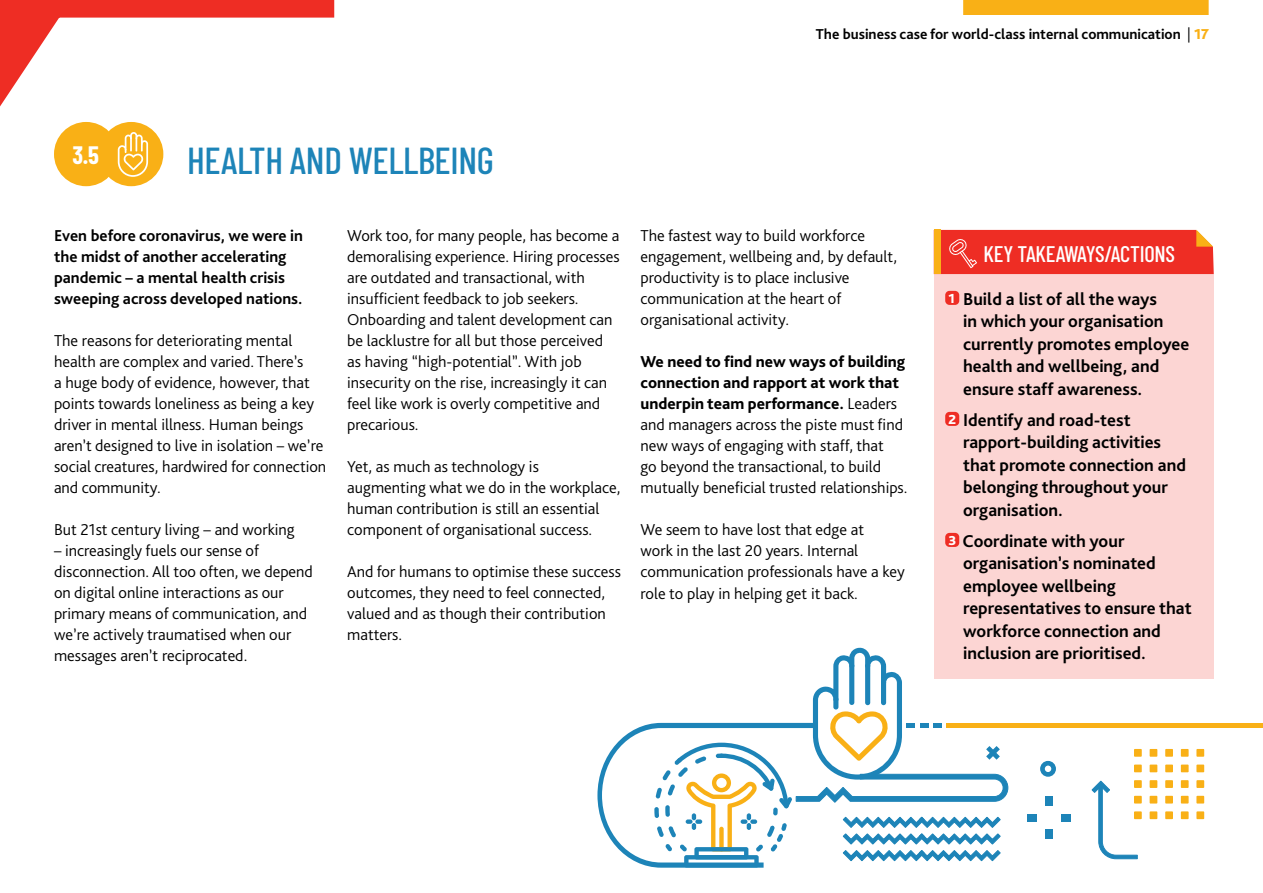
<style>
.page{position:relative;width:1263px;height:893px;background:#fff}
.page>*{position:absolute;margin:0;border:0;box-sizing:border-box;transform-origin:0 0}
.t1{font:500 37.5px "Barlow Condensed";letter-spacing:-.01em;color:#1d84b8}
.t2{font:700 24.6px "Barlow Condensed";color:#fff}
.t3{font:500 22.5px "Barlow Condensed";letter-spacing:-.01em;color:#fff}
.t4{font:700 18px/22.5px "Bliss Pro";color:#000}
.t5{font:300 16.5px/21px "Bliss Pro";color:#000}
.t6{font:700 16.5px/21px "Bliss Pro";color:#000}
.t7{font:700 15px "Bliss Pro";color:#000}
.s1{font-weight:300}
.s2{font-weight:800;color:#f9b016}
.s3{font-weight:800}
.s4{font-weight:800;font-size:13.65px;color:#fff}
</style>
<div class="page">
<div style="left:963px;top:0;width:245px;height:15px;background:#f9b016"></div>
<svg style="left:0;top:0;width:335px;height:185px"></svg>
<div style="left:54px;top:122px;width:64px;height:64px;background:#f9b016;border-radius:50%"></div>
<div style="left:99px;top:122px;width:64px;height:64px;background:#f9b016;border-radius:50%"></div>
<div style="left:934px;top:274px;width:279px;height:405px;background:#fcd5d3"></div>
<svg style="left:934px;top:230px;width:280px;height:44px;background:#ee3628"></svg>
<div style="left:945px;top:291px;width:14px;height:14px;background:#ee2d24;border-radius:4px"></div>
<div style="left:945px;top:412px;width:14px;height:14px;background:#ee2d24;border-radius:4px"></div>
<div style="left:945px;top:533px;width:14px;height:14px;background:#ee2d24;border-radius:4px"></div>
<svg style="left:1040px;top:760px;width:16px;height:17px"></svg>
<div style="left:1061px;top:814px;width:9px;height:7px;background:#1d84b8"></div>
<div style="left:1028px;top:814px;width:9px;height:7px;background:#1d84b8"></div>
<div style="left:1045px;top:830px;width:8px;height:9px;background:#1d84b8"></div>
<div style="left:1045px;top:796px;width:8px;height:9px;background:#1d84b8"></div>
<svg style="left:1134px;top:749px;width:8px;height:8px"></svg>
<svg style="left:1149px;top:749px;width:8px;height:8px"></svg>
<svg style="left:1165px;top:749px;width:8px;height:8px"></svg>
<div style="left:1181px;top:749px;width:7px;height:8px;background:#f9b016;border:2px solid #f9b016"></div>
<div style="left:1134px;top:765px;width:8px;height:7px;background:#f9b016;border:2px solid #f9b016"></div>
<div style="left:1149px;top:765px;width:8px;height:7px;background:#f9b016;border:2px solid #f9b016"></div>
<div style="left:1165px;top:765px;width:8px;height:7px;background:#f9b016;border:2px solid #f9b016"></div>
<div style="left:1181px;top:765px;width:7px;height:7px;background:#f9b016"></div>
<svg style="left:1138px;top:780px;width:4px;height:8px"></svg>
<svg style="left:1149px;top:780px;width:8px;height:8px"></svg>
<svg style="left:1165px;top:780px;width:8px;height:8px"></svg>
<div style="left:1181px;top:780px;width:7px;height:8px;background:#f9b016;border:2px solid #f9b016"></div>
<svg style="left:1138px;top:796px;width:4px;height:7px"></svg>
<div style="left:1149px;top:796px;width:8px;height:7px;background:#f9b016;border:2px solid #f9b016"></div>
<div style="left:1165px;top:796px;width:8px;height:7px;background:#f9b016;border:2px solid #f9b016"></div>
<div style="left:1181px;top:796px;width:7px;height:7px;background:#f9b016"></div>
<svg style="left:1138px;top:811px;width:4px;height:8px"></svg>
<svg style="left:1149px;top:811px;width:8px;height:8px"></svg>
<svg style="left:1165px;top:811px;width:8px;height:8px"></svg>
<div style="left:1181px;top:811px;width:7px;height:8px;background:#f9b016;border:2px solid #f9b016"></div>
<svg style="left:1196px;top:749px;width:8px;height:8px"></svg>
<div style="left:1196px;top:765px;width:8px;height:7px;background:#f9b016;border:2px solid #f9b016"></div>
<svg style="left:1196px;top:780px;width:8px;height:8px"></svg>
<div style="left:1196px;top:796px;width:8px;height:7px;background:#f9b016;border:2px solid #f9b016"></div>
<svg style="left:1196px;top:811px;width:8px;height:8px"></svg>
<svg style="left:597px;top:647px;width:411px;height:221px"></svg>
<svg style="left:118px;top:132px;width:30px;height:45px"></svg>
<svg style="left:1091px;top:780px;width:47px;height:79px"></svg>
<div style="left:947px;top:723px;width:316px;height:5px;background:#f9b016"></div>
<div style="left:933px;top:723px;width:9px;height:5px;background:#1d84b8"></div>
<div style="left:920px;top:723px;width:8px;height:5px;background:#1d84b8"></div>
<div style="left:907px;top:723px;width:8px;height:5px;background:#1d84b8"></div>
<p class="t7" style="left:816px;top:25px;width:395px">The business case for world-class internal communication <span class="s1">|</span> <span class="s2">17</span></p>
<h2 class="t2" style="left:72px;top:138px;width:28px">3.5</h2>
<h1 class="t1" style="left:187px;top:133px;width:308px">HEALTH AND WELLBEING</h1>
<p class="t6" style="left:54px;top:225px;width:250px">Even before coronavirus, we were in the midst of another accelerating pandemic – a mental health crisis sweeping across developed nations.</p>
<p class="t5" style="left:54px;top:330px;width:274px">The reasons for deteriorating mental health are complex and varied. There’s<br>a huge body of evidence, however, that points towards loneliness as being a key driver in mental illness. Human beings aren’t designed to live in isolation – we’re social creatures, hardwired for connection and community.</p>
<p class="t5" style="left:54px;top:519px;width:242px">But 21st century living – and working</p>
<p class="t5" style="left:54px;top:540px;width:260px">– increasingly fuels our sense of disconnection. All too often, we depend on digital online interactions as our primary means of communication, and we’re actively traumatised when our messages aren’t reciprocated.</p>
<p class="t5" style="left:347px;top:225px;width:274px">Work too, for many people, has become a demoralising experience. Hiring processes are outdated and transactional, with insufficient feedback to job seekers.<br>Onboarding and talent development can be lacklustre for all but those perceived as having “high-potential”. With job insecurity on the rise, increasingly it can feel like work is overly competitive and precarious.</p>
<p class="t5" style="left:347px;top:456px;width:275px">Yet, as much as technology is augmenting what we do in the workplace, human contribution is still an essential component of organisational success.</p>
<p class="t5" style="left:347px;top:561px;width:275px">And for humans to optimise these success outcomes, they need to feel connected, valued and as though their contribution matters.</p>
<p class="t5" style="left:640px;top:225px;width:258px">The fastest way to build workforce engagement, wellbeing and, by default, productivity is to place inclusive communication at the heart of organisational activity.</p>
<p class="t5" style="left:640px;top:351px;width:269px"><span class="s3">We need to find new ways of building connection and rapport at work that underpin team performance.</span> Leaders and managers across the piste must find new ways of engaging with staff, that<br>go beyond the transactional, to build mutually beneficial trusted relationships.</p>
<p class="t5" style="left:640px;top:519px;width:266px">We seem to have lost that edge at<br>work in the last 20 years. Internal communication professionals have a key role to play in helping get it back.</p>
<h3 class="t3" style="left:983px;top:238px;width:193px">KEY TAKEAWAYS/ACTIONS</h3>
<p class="t4" style="left:963px;top:288px;width:228px;text-indent:-15px"><span class="s4">1</span> Build a list of all the ways<br>in which your organisation currently promotes employee health and wellbeing, and ensure staff awareness.</p>
<p class="t4" style="left:963px;top:409px;width:224px;text-indent:-15px"><span class="s4">2</span> Identify and road-test rapport-building activities that promote connection and belonging throughout your organisation.</p>
<p class="t4" style="left:963px;top:530px;width:230px;text-indent:-15px"><span class="s4">3</span> Coordinate with your organisation’s nominated employee wellbeing representatives to ensure that workforce connection and inclusion are prioritised.</p>
</div>
